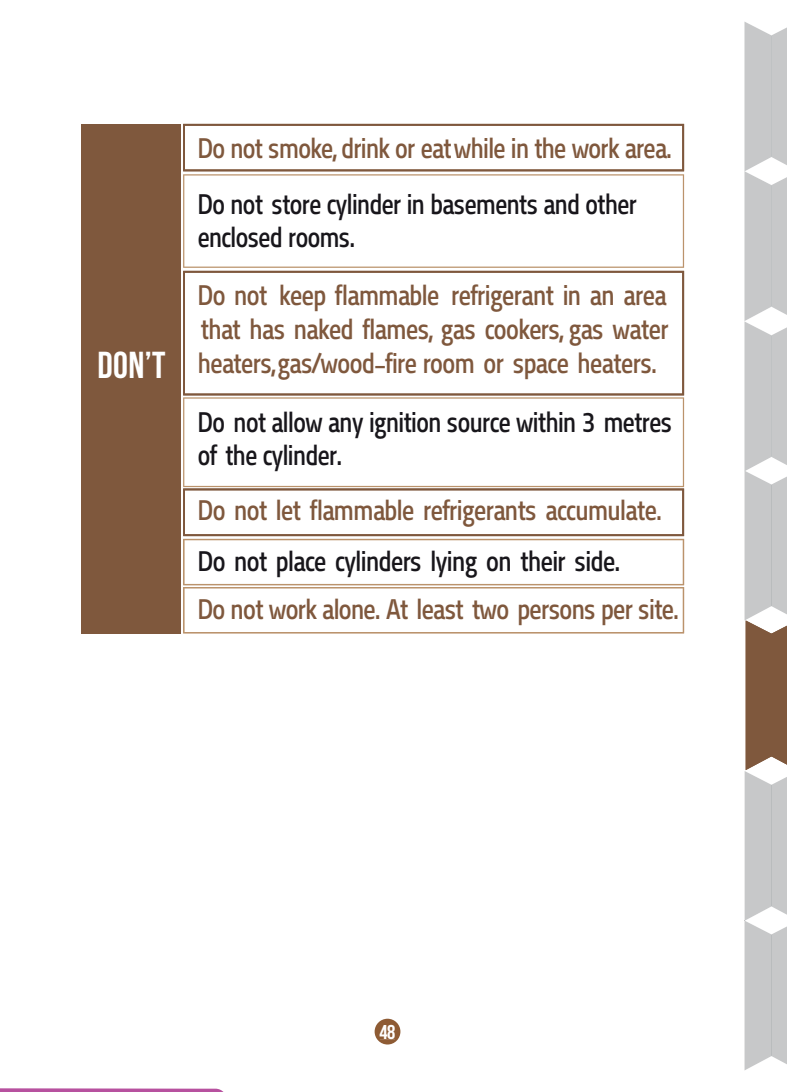
<style>
.page{position:relative;width:787px;height:1092px;background:#fff}
.page>*{position:absolute;margin:0;border:0;box-sizing:border-box;transform-origin:0 0}
.t1{font:37.5px/33.8px "In See Dang";letter-spacing:-.05em;color:#7f583d;text-align:justify}
.t2{font:37.5px/33.8px "In See Dang";letter-spacing:-.05em;color:#18161b}
.t3{font:700 37.5px "Bebas Neue";color:#fff}
.t4{font:700 20px "Bebas Neue";color:#fff;scale:1.04 1}
</style>
<div class="page">
<svg style="left:183px;top:174px;width:501px;height:94px"></svg>
<svg style="left:183px;top:397px;width:501px;height:90px"></svg>
<svg style="left:374px;top:1018px;width:26px;height:26px"></svg>
<div style="left:380px;top:1024px;width:15px;height:15px;background:#8e5b34"></div>
<svg style="left:744px;top:22px;width:43px;height:1048px;background:#c4c0be"></svg>
<div style="left:81px;top:124px;width:100px;height:509px;background:#7f583d"></div>
<svg style="left:183px;top:124px;width:501px;height:47px"></svg>
<svg style="left:183px;top:271px;width:501px;height:124px"></svg>
<svg style="left:183px;top:488px;width:501px;height:145px"></svg>
<svg style="left:0;top:1088px;width:222px;height:3px"></svg>
<p class="t3" style="left:98px;top:344px;width:69px">DON’T</p>
<p class="t1" style="left:197px;top:130px;width:477px">Do not smoke, drink or eat while in the work area.</p>
<p class="t2" style="left:197px;top:185px;width:442px">Do not store cylinder in basements and other enclosed rooms.</p>
<p class="t1" style="left:197px;top:277px;width:474px">Do not keep flammable refrigerant in an area that has naked f lames, gas cookers, gas water heaters,gas/wood-fire room or space heaters.</p>
<p class="t2" style="left:197px;top:403px;width:477px">Do not allow any ignition source within 3 metres of the cylinder.</p>
<p class="t1" style="left:197px;top:492px;width:467px">Do not let flammable refrigerants accumulate.</p>
<p class="t2" style="left:197px;top:542px;width:425px">Do not place cylinders lying on their side.</p>
<p class="t1" style="left:197px;top:590px;width:484px">Do not work alone. At least two persons per site.</p>
<p class="t4" style="left:379px;top:1020px;width:17px">48</p>
</div>
